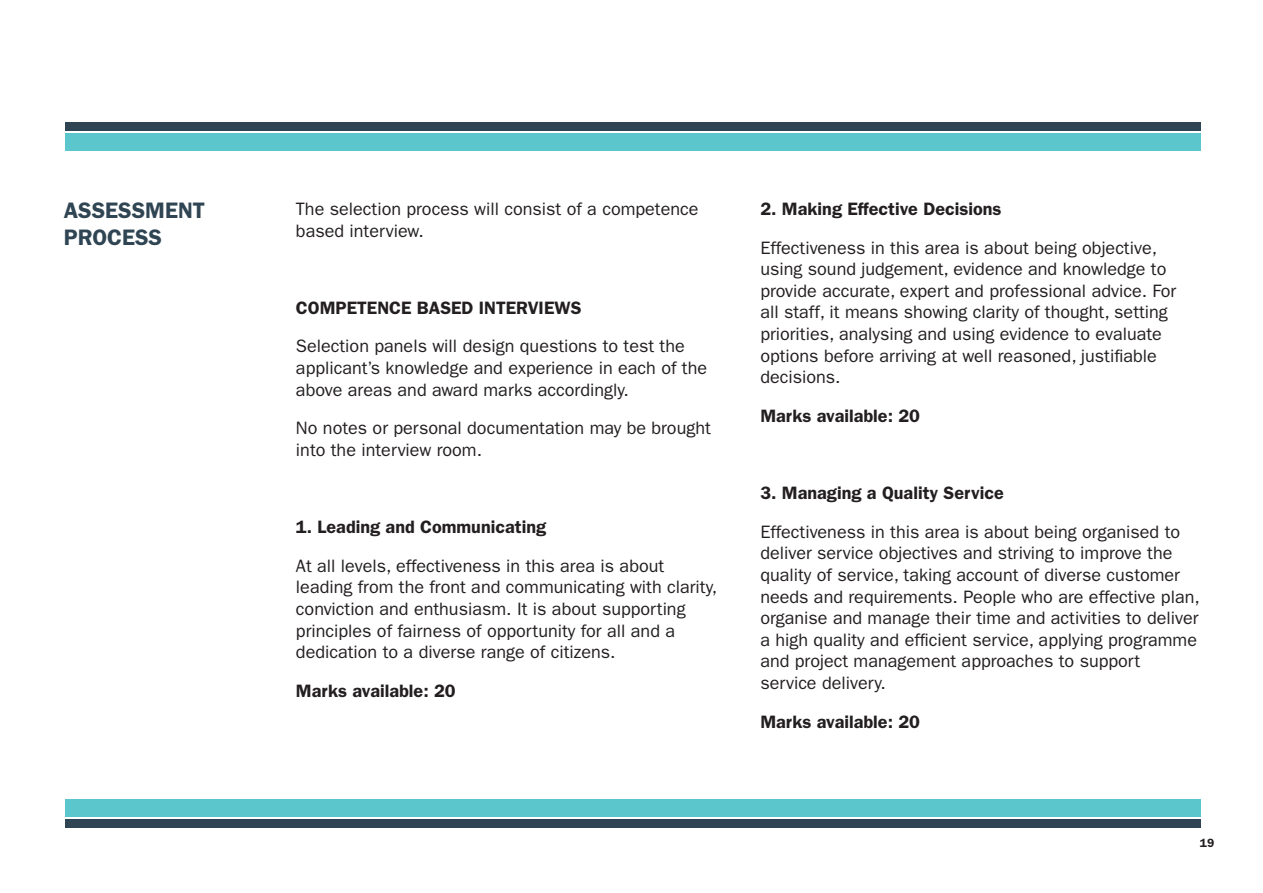
<style>
.page{position:relative;width:1263px;height:893px;background:#fff}
.page>*{position:absolute;margin:0;border:0;box-sizing:border-box;transform-origin:0 0}
.t1{font:600 22.5px/27px "ITC Franklin Gothic Std";color:#304553}
.t2{font:18px/21.6px "ITC Franklin Gothic Std";color:#231f20}
.t3{font:600 18px "ITC Franklin Gothic Std";color:#231f20}
.t4{font:600 12px "ITC Franklin Gothic Std";color:#231f20}
</style>
<div class="page">
<div style="left:65px;top:799px;width:1135px;height:17px;background:#5bc6cc"></div>
<div style="left:65px;top:819px;width:1135px;height:9px;background:#304553"></div>
<div style="left:65px;top:134px;width:1135px;height:17px;background:#5bc6cc"></div>
<div style="left:65px;top:123px;width:1135px;height:8px;background:#304553"></div>
<p class="t1" style="left:64px;top:197px;width:143px">ASSESSMENT<br>PROCESS</p>
<p class="t2" style="left:296px;top:198px;width:404px">The selection process will consist of a competence based interview.</p>
<p class="t3" style="left:296px;top:297px;width:287px">COMPETENCE BASED INTERVIEWS</p>
<p class="t2" style="left:296px;top:336px;width:413px">Selection panels will design questions to test the applicant’s knowledge and experience in each of the above areas and award marks accordingly.</p>
<p class="t2" style="left:296px;top:417px;width:416px">No notes or personal documentation may be brought into the interview room.</p>
<p class="t3" style="left:296px;top:516px;width:252px">1. Leading and Communicating</p>
<p class="t2" style="left:296px;top:555px;width:423px">At all levels, effectiveness in this area is about leading from the front and communicating with clarity, conviction and enthusiasm. It is about supporting principles of fairness of opportunity for all and a dedication to a diverse range of citizens.</p>
<p class="t3" style="left:296px;top:680px;width:161px">Marks available: 20</p>
<p class="t3" style="left:760px;top:198px;width:243px">2. Making Effective Decisions</p>
<p class="t2" style="left:760px;top:237px;width:417px">Effectiveness in this area is about being objective, using sound judgement, evidence and knowledge to provide accurate, expert and professional advice. For all staff, it means showing clarity of thought, setting priorities, analysing and using evidence to evaluate options before arriving at well reasoned, justifiable decisions.</p>
<p class="t3" style="left:760px;top:405px;width:161px">Marks available: 20</p>
<p class="t3" style="left:760px;top:482px;width:245px">3. Managing a Quality Service</p>
<p class="t2" style="left:760px;top:521px;width:441px">Effectiveness in this area is about being organised to deliver service objectives and striving to improve the quality of service, taking account of diverse customer needs and requirements. People who are effective plan, organise and manage their time and activities to deliver a high quality and efficient service, applying programme and project management approaches to support service delivery.</p>
<p class="t3" style="left:760px;top:711px;width:161px">Marks available: 20</p>
<p class="t4" style="left:1200px;top:836px;width:16px">19</p>
</div>
